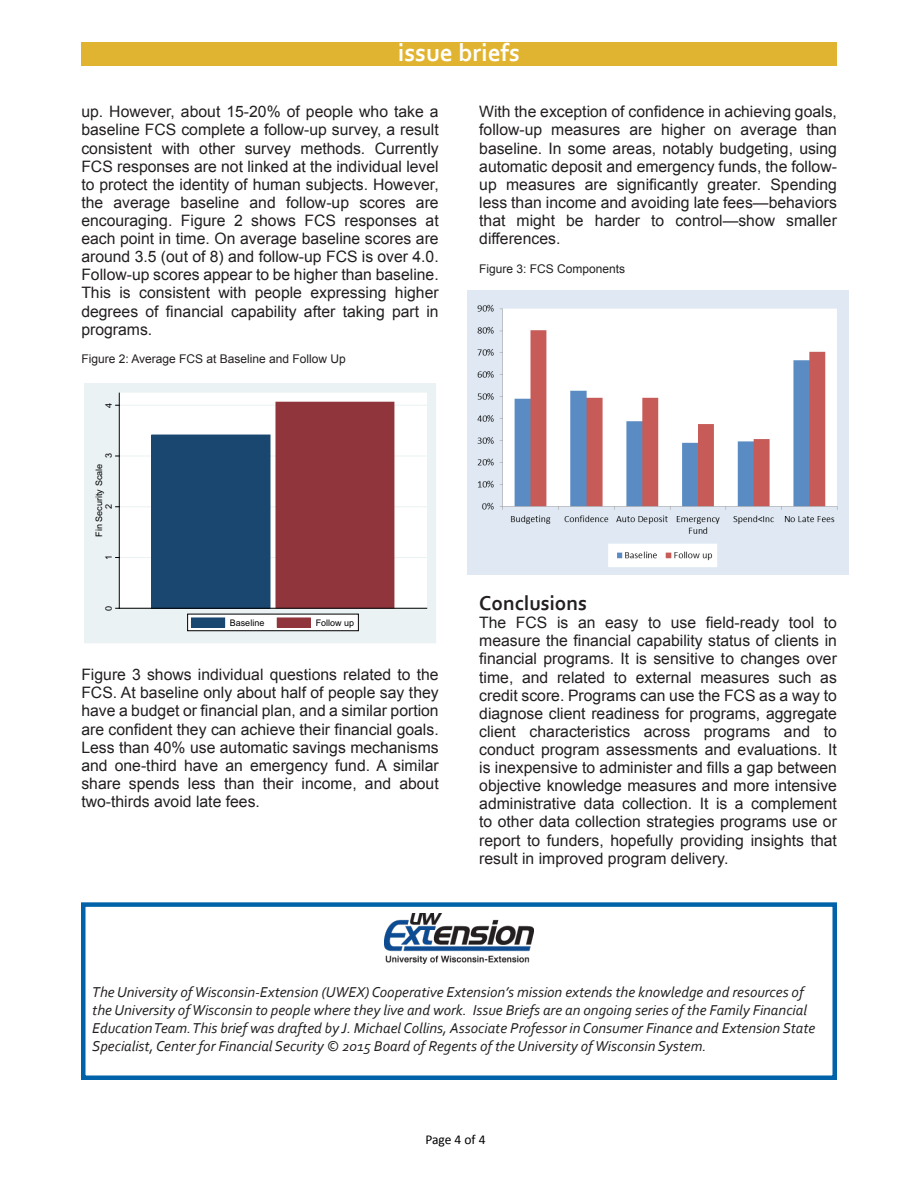
<style>
.page{position:relative;width:918px;height:1188px;background:#fff}
.page>*{position:absolute;margin:0;border:0;box-sizing:border-box;transform-origin:0 0}
.t1{font:700 25.5px "Corbel";color:#fff}
.Heading_2{font:700 21px "Corbel";color:#231f20}
.t2{font:15.75px/18.1px "Arial";color:#231f20;text-align:justify}
.t3{font:italic 15px/18px "Corbel";color:#231f20}
.Heading_3{font:13.5px "Calibri";letter-spacing:-.005em;color:#000}
.Table_Text{font:12px "Arial";color:#231f20}
.t4{font:9px "Arial";color:#000}
</style>
<div class="page">
<div style="left:81px;top:902px;width:756px;height:178px;border:4px solid #0062a9"></div>
<img style="left:384px;top:914px;width:150px;height:49px">
<div style="left:81px;top:42px;width:756px;height:24px;background:#e0b431"></div>
<div style="left:85px;top:384px;width:351px;height:259px;background:#eaf2f3"></div>
<div style="left:84px;top:384px;width:352px;height:259px;border:1px solid #eaf2f3"></div>
<div style="left:119px;top:393px;width:308px;height:215px;background:#fff"></div>
<hr style="left:119px;top:557px;width:308px;height:1px;background:#eaf2f3">
<hr style="left:119px;top:506px;width:308px;height:1px;background:#eaf2f3">
<hr style="left:119px;top:456px;width:308px;height:1px;background:#eaf2f3">
<hr style="left:119px;top:405px;width:308px;height:1px;background:#eaf2f3">
<div style="left:152px;top:435px;width:118px;height:173px;background:#1a476f"></div>
<div style="left:152px;top:435px;width:118px;height:173px;border:1px solid #1a476f"></div>
<div style="left:276px;top:402px;width:118px;height:206px;background:#90353b"></div>
<hr style="left:119px;top:393px;width:1px;height:215px;background:#000">
<hr style="left:119px;top:608px;width:308px;height:1px;background:#000">
<div style="left:188px;top:614px;width:170px;height:17px;background:#fff"></div>
<div style="left:187px;top:614px;width:172px;height:17px;border:1px solid #000"></div>
<div style="left:191px;top:618px;width:34px;height:9px;background:#1a476f"></div>
<div style="left:277px;top:618px;width:33px;height:9px;background:#90353b"></div>
<img style="left:467px;top:290px;width:382px;height:284px">
<h1 class="t1" style="left:398px;top:37px;width:123px">issue briefs</h1>
<p class="t2" style="left:81px;top:103px;width:359px">up. However, about 15-20% of people who take a baseline FCS complete a follow-up survey, a result consistent with other survey methods. Currently FCS responses are not linked at the individual level to protect the identity of human subjects. However, the average baseline and follow-up scores are encouraging. Figure 2 shows FCS responses at each point in time. On average baseline scores are around 3.5 (out of 8) and follow-up FCS is over 4.0.<br>Follow-up scores appear to be higher than baseline.<br>This is consistent with people expressing higher degrees of financial capability after taking part in programs.</p>
<p class="Table_Text" style="left:81px;top:351px;width:266px">Figure 2: Average FCS at Baseline and Follow Up</p>
<p class="t4" style="left:104px;top:408px;width:7px;rotate:-90deg">4</p>
<p class="t4" style="left:104px;top:458px;width:7px;rotate:-90deg">3</p>
<p class="t4" style="left:94px;top:537px;width:75px;rotate:-90deg">Fin Security Scale</p>
<p class="t4" style="left:104px;top:509px;width:7px;rotate:-90deg">2</p>
<p class="t4" style="left:104px;top:560px;width:7px;rotate:-90deg">1</p>
<p class="t4" style="left:104px;top:611px;width:7px;rotate:-90deg">0</p>
<p class="t4" style="left:230px;top:618px;width:36px">Baseline</p>
<p class="t4" style="left:316px;top:618px;width:40px">Follow up</p>
<p class="t2" style="left:81px;top:666px;width:359px">Figure 3 shows individual questions related to the FCS. At baseline only about half of people say they have a budget or financial plan, and a similar portion are confident they can achieve their financial goals.<br>Less than 40% use automatic savings mechanisms and one-third have an emergency fund. A similar share spends less than their income, and about two-thirds avoid late fees.</p>
<p class="t2" style="left:479px;top:103px;width:359px">With the exception of confidence in achieving goals, follow-up measures are higher on average than baseline. In some areas, notably budgeting, using automatic deposit and emergency funds, the follow&shy;up measures are significantly greater. Spending less than income and avoiding late fees—behaviors that might be harder to control—show smaller differences.</p>
<p class="Table_Text" style="left:479px;top:261px;width:148px">Figure 3: FCS Components</p>
<p class="Heading_2" style="left:479px;top:590px;width:109px">Conclusions</p>
<p class="t2" style="left:479px;top:614px;width:359px">The FCS is an easy to use field-ready tool to measure the financial capability status of clients in financial programs. It is sensitive to changes over time, and related to external measures such as credit score. Programs can use the FCS as a way to diagnose client readiness for programs, aggregate client characteristics across programs and to conduct program assessments and evaluations. It is inexpensive to administer and fills a gap between objective knowledge measures and more intensive administrative data collection. It is a complement to other data collection strategies programs use or report to funders, hopefully providing insights that result in improved program delivery.</p>
<p class="t3" style="left:92px;top:982px;width:725px">The University of Wisconsin-Extension (UWEX) Cooperative Extension’s mission extends the knowledge and resources of the University of Wisconsin to people where they live and work. Issue Briefs are an ongoing series of the Family Financial Education Team. This brief was drafted by J. Michael Collins, Associate Professor in Consumer Finance and Extension State Specialist, Center for Financial Security © 2015 Board of Regents of the University of Wisconsin System.</p>
<p class="Heading_3" style="left:425px;top:1131px;width:62px">Page 4 of 4</p>
</div>
